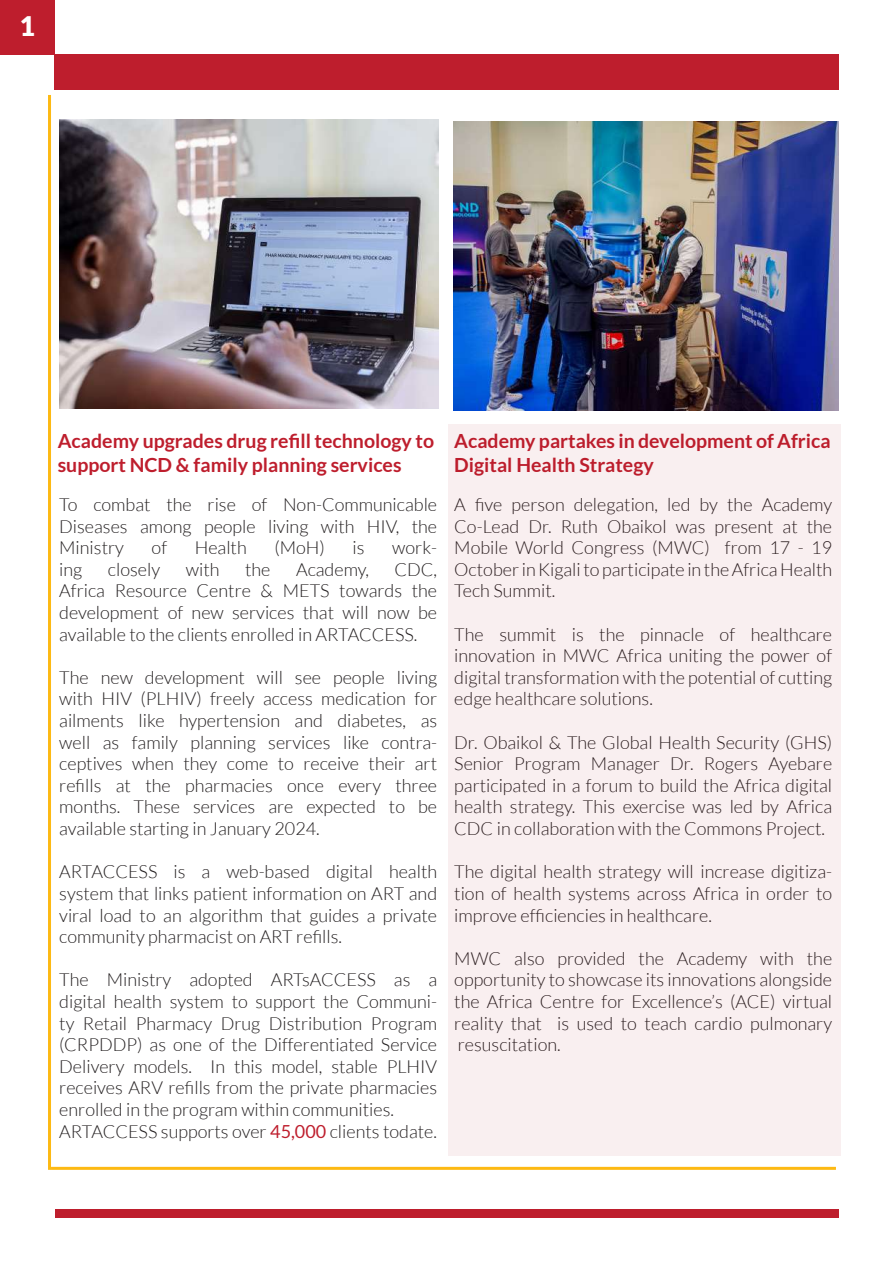
<style>
.page{position:relative;width:893px;height:1262px;background:#fff}
.page>*{position:absolute;margin:0;border:0;box-sizing:border-box;transform-origin:0 0}
.t1{font:900 27px "Lato";color:#fff}
.t2{font:700 19.5px/23.4px "Lato";color:#be1e2d}
.t3{font:300 18px/21.6px "Lato";color:#231f20;text-align:justify}
.s1{font-weight:400;color:#be1e2d}
</style>
<div class="page">
<div style="left:0;top:0;width:54px;height:54px;background:#be1e2d"></div>
<div style="left:54px;top:54px;width:784px;height:35px;background:#be1e2d"></div>
<div style="left:55px;top:1208px;width:783px;height:9px;background:#be1e2d"></div>
<img style="left:453px;top:121px;width:385px;height:289px">
<img style="left:59px;top:120px;width:379px;height:289px">
<div style="left:448px;top:424px;width:392px;height:731px;background:#f9eff0"></div>
<hr style="left:48px;top:95px;width:3px;height:1074px;background:#fdb913">
<hr style="left:51px;top:1166px;width:785px;height:3px;background:#fdb913">
<h1 class="t1" style="left:19px;top:10px;width:17px">1</h1>
<p class="t2" style="left:58px;top:429px;width:378px">Academy upgrades drug refill technology to support NCD &amp; family planning services</p>
<p class="t3" style="left:59px;top:494px;width:379px">To combat the rise of Non-Communicable Diseases among people living with HIV, the Ministry</p>
<p class="t3" style="left:152px;top:537px;width:17px">of</p>
<p class="t3" style="left:195px;top:537px;width:53px">Health</p>
<p class="t3" style="left:274px;top:537px;width:52px">(MoH)</p>
<p class="t3" style="left:352px;top:537px;width:14px">is</p>
<p class="t3" style="left:392px;top:537px;width:46px">work-</p>
<p class="t3" style="left:59px;top:558px;width:25px">ing</p>
<p class="t3" style="left:108px;top:558px;width:54px">closely</p>
<p class="t3" style="left:186px;top:558px;width:35px">with</p>
<p class="t3" style="left:245px;top:558px;width:27px">the</p>
<p class="t3" style="left:296px;top:558px;width:74px">Academy,</p>
<p class="t3" style="left:59px;top:558px;width:379px;text-indent:335px">CDC, Africa Resource Centre &amp; METS towards the development of new services that will now be available to the clients enrolled in ARTACCESS.</p>
<p class="t3" style="left:59px;top:666px;width:379px">The new development will see people living with HIV (PLHIV) freely access medication for ailments like hypertension and diabetes, as well as family planning services like contra&shy;ceptives when they come to receive their art refills at the pharmacies once every three months. These services are expected to be available starting in January 2024.</p>
<p class="t3" style="left:59px;top:861px;width:379px">ARTACCESS is a web-based digital health system that links patient information on ART and viral load to an algorithm that guides a private community pharmacist on ART refills.</p>
<p class="t3" style="left:59px;top:969px;width:379px;text-align:left">The Ministry adopted ARTsACCESS as a digital health system to support the Communi&shy;ty Retail Pharmacy Drug Distribution Program (CRPDDP) as one of the Differentiated Service Delivery models. In this model, stable PLHIV receives ARV refills from the private pharmacies enrolled in the program within communities.<br>ARTACCESS supports over <span class="s1">45,000</span> clients todate.</p>
<p class="t2" style="left:454px;top:429px;width:378px">Academy partakes in development of Africa<br>Digital Health Strategy</p>
<p class="t3" style="left:454px;top:494px;width:379px">A five person delegation, led by the Academy Co-Lead Dr. Ruth Obaikol was present at the Mobile World Congress (MWC) from 17 - 19<br>October in Kigali to participate in the Africa Health Tech Summit.</p>
<p class="t3" style="left:454px;top:623px;width:379px">The summit is the pinnacle of healthcare innovation in MWC Africa uniting the power of digital transformation with the potential of cutting edge healthcare solutions.</p>
<p class="t3" style="left:454px;top:731px;width:379px">Dr. Obaikol &amp; The Global Health Security (GHS)<br>Senior Program Manager Dr. Rogers Ayebare participated in a forum to build the Africa digital health strategy. This exercise was led by Africa CDC in collaboration with the Commons Project.</p>
<p class="t3" style="left:454px;top:861px;width:379px">The digital health strategy will increase digitiza&shy;tion of health systems across Africa in order to improve efficiencies in healthcare.</p>
<p class="t3" style="left:454px;top:947px;width:379px">MWC also provided the Academy with the opportunity to showcase its innovations alongside the Africa Centre for Excellence’s (ACE) virtual reality that is used to teach cardio pulmonary resuscitation.</p>
</div>
